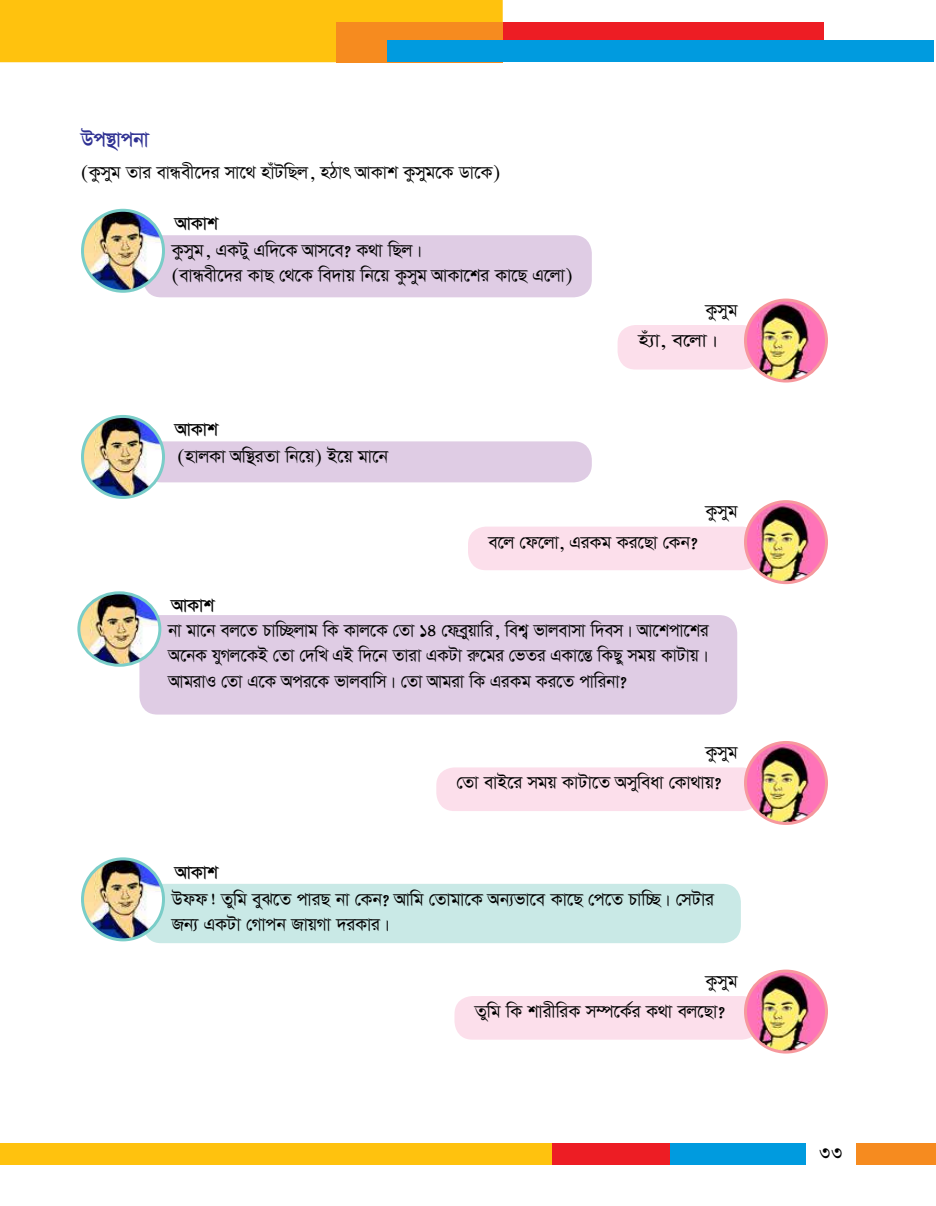
<style>
.page{position:relative;width:936px;height:1206px;background:#fff}
.page>*{position:absolute;margin:0;border:0;box-sizing:border-box;transform-origin:0 0}
.t1{font:700 24px "Sutonny MJ";color:#2e3092}
.t2{font:21px/25.2px "Sutonny MJ";color:#000}
.t3{font:700 21px "Sutonny MJ";color:#000}
.t4{font:21px "Sutonny MJ";color:#000;scale:1.14 1}
</style>
<div class="page">
<div style="left:730px;top:1143px;width:206px;height:22px;background:#f68b1f"></div>
<div style="left:642px;top:1143px;width:206px;height:22px;background:#009bdf"></div>
<div style="left:464px;top:1143px;width:206px;height:22px;background:#ed1d24"></div>
<div style="left:0;top:1143px;width:552px;height:22px;background:#ffc20e"></div>
<div style="left:0;top:0;width:503px;height:62px;background:#ffc20e"></div>
<div style="left:503px;top:22px;width:320px;height:40px;background:#ed1d24"></div>
<div style="left:336px;top:22px;width:167px;height:40px;background:#f68b1f"></div>
<div style="left:388px;top:40px;width:546px;height:22px;background:#009bdf"></div>
<div style="left:806px;top:1136px;width:50px;height:32px;background:#fff"></div>
<div style="left:143px;top:235px;width:449px;height:62px;background:#dfcce4;border-radius:18px"></div>
<img style="left:82px;top:210px;width:82px;height:81px;border-radius:40px">
<div style="left:81px;top:209px;width:84px;height:84px;border:3px solid #7acdc8;border-radius:50%"></div>
<div style="left:618px;top:325px;width:142px;height:45px;background:#fcdfeb;border-radius:18px"></div>
<img style="left:746px;top:300px;width:80px;height:81px;border-radius:40px">
<div style="left:744px;top:299px;width:84px;height:84px;border:3px solid #f6989d;border-radius:50%"></div>
<div style="left:143px;top:441px;width:449px;height:41px;background:#dfcce4;border-radius:18px"></div>
<img style="left:82px;top:416px;width:82px;height:81px;border-radius:40px">
<div style="left:81px;top:415px;width:84px;height:84px;border:3px solid #7acdc8;border-radius:50%"></div>
<div style="left:468px;top:527px;width:292px;height:43px;background:#fcdfeb;border-radius:18px"></div>
<img style="left:746px;top:502px;width:80px;height:81px;border-radius:40px">
<div style="left:744px;top:500px;width:84px;height:84px;border:3px solid #f6989d;border-radius:50%"></div>
<div style="left:139px;top:615px;width:598px;height:100px;background:#dfcce4;border-radius:18px"></div>
<img style="left:81px;top:595px;width:79px;height:70px">
<div style="left:77px;top:591px;width:84px;height:76px;border:3px solid #7acdc8;border-radius:50%"></div>
<div style="left:436px;top:767px;width:324px;height:44px;background:#fcdfeb;border-radius:18px"></div>
<img style="left:746px;top:742px;width:80px;height:81px;border-radius:40px">
<div style="left:744px;top:741px;width:84px;height:84px;border:3px solid #f6989d;border-radius:50%"></div>
<div style="left:143px;top:884px;width:598px;height:59px;background:#c9e9e6;border-radius:18px"></div>
<img style="left:82px;top:859px;width:82px;height:81px;border-radius:40px">
<div style="left:81px;top:857px;width:84px;height:84px;border:3px solid #7acdc8;border-radius:50%"></div>
<div style="left:454px;top:996px;width:306px;height:44px;background:#fcdfeb;border-radius:18px"></div>
<img style="left:746px;top:971px;width:80px;height:81px;border-radius:40px">
<div style="left:744px;top:970px;width:84px;height:84px;border:3px solid #f6989d;border-radius:50%"></div>
<p class="t1" style="left:81px;top:127px;width:69px">DC¯’VCBV</p>
<p class="t2" style="left:81px;top:161px;width:421px">(KZMYG ZVI EVÜEX‡`I MV‡_ NVUUWQJ, NVVR AVKVK KZMYG‡K WV‡K)</p>
<p class="t3" style="left:175px;top:212px;width:44px">AVKVK</p>
<p class="t2" style="left:172px;top:239px;width:402px">KZMYG, GKUYGW`‡K AVM‡E? K_V WQJ|<br>(EVÜEX‡`I KVQ †_‡K WE`VQ WB‡Q KZMYG AVKV‡KI KV‡Q G‡JV)</p>
<p class="t3" style="left:175px;top:418px;width:44px">AVKVK</p>
<p class="t2" style="left:177px;top:445px;width:212px">(NVJKV AW¯’IZV WB‡Q) B‡Q GV‡B</p>
<p class="t2" style="left:706px;top:298px;width:35px">KZMYG</p>
<p class="t4" style="left:639px;top:330px;width:71px">NU¨V, E‡JV|</p>
<p class="t2" style="left:706px;top:500px;width:35px">KZMYG</p>
<p class="t3" style="left:171px;top:594px;width:44px">AVKVK</p>
<p class="t2" style="left:488px;top:530px;width:210px">E‡J †D‡JV, GIKG KI‡QV †KB?</p>
<p class="t2" style="left:168px;top:619px;width:542px;text-align:justify">BV GV‡B EJ‡Z PVW”QJVG WK KVJ‡K †ZV 14 †DE«YQVWI, WEK¦FVJEVMV W`EM| AV‡KCV‡KI A‡BK HYMJ‡KB †ZV †`WL GB W`‡B ZVIV GKUV IÆ‡GI †FZI GKV‡ŠÍWKQYMGQ KVUVQ| AVGIVI †ZV G‡K ACI‡K FVJEVWM| †ZV AVGIV WK GIKG KI‡Z CVWIBV?</p>
<p class="t2" style="left:706px;top:741px;width:35px">KZMYG</p>
<p class="t3" style="left:175px;top:860px;width:44px">AVKVK</p>
<p class="t2" style="left:457px;top:771px;width:266px">†ZV EVB‡I MGQ KVUV‡Z AMYWEAV †KV_VQ?</p>
<p class="t2" style="left:172px;top:888px;width:544px">DDD! ZYWG EYS‡Z CVIQ BV †KB? AVWG †ZVGV‡K AB¨FV‡E KV‡Q †C‡Z PVW”Q| †MUVI<br>RB¨ GKUV †MVCB RVQMV `IKVI|</p>
<p class="t2" style="left:706px;top:970px;width:35px">KZMYG</p>
<p class="t2" style="left:475px;top:1000px;width:251px">ZYWG WK KVIXWIK M¤Ú‡K©I K_V EJ‡QV?</p>
<p class="t2" style="left:819px;top:1141px;width:25px">33</p>
</div>
